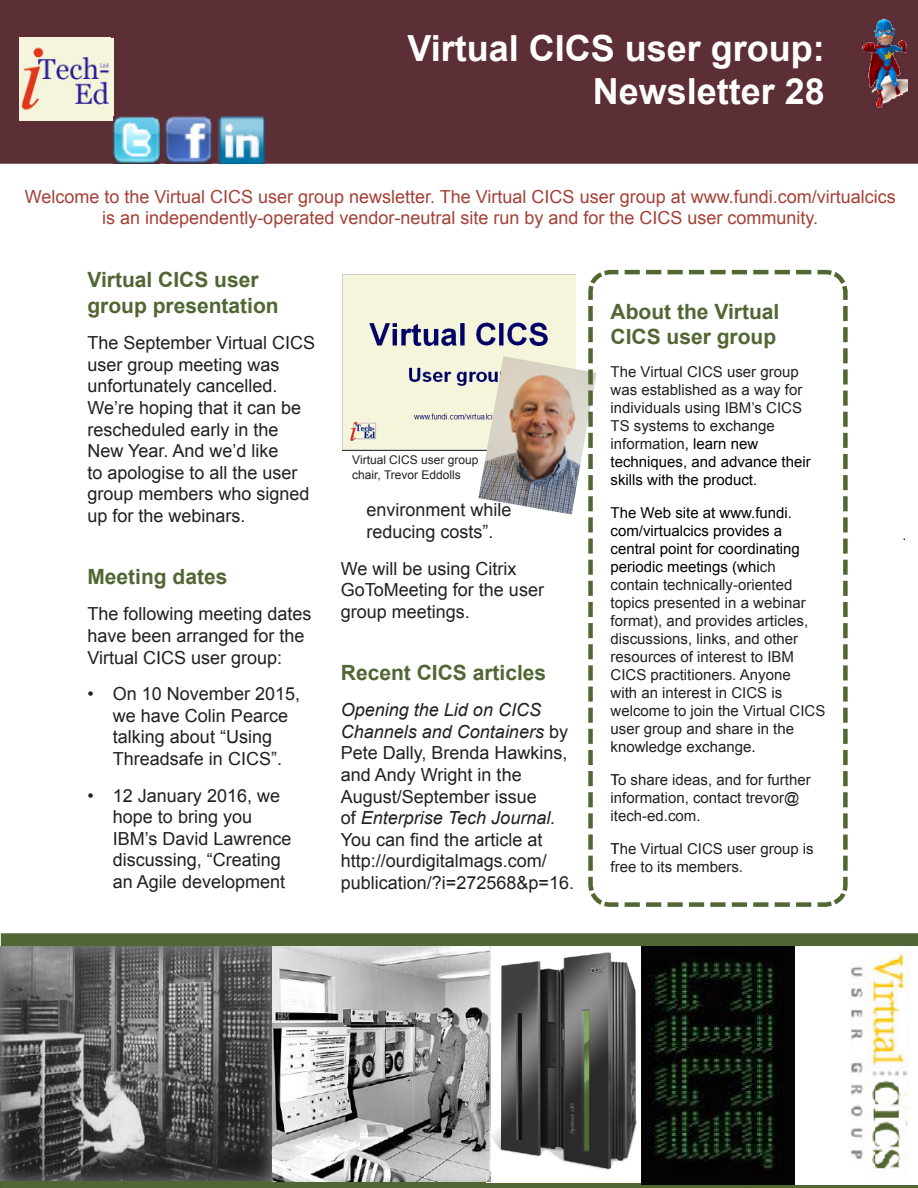
<style>
.page{position:relative;width:918px;height:1188px;background:#fff}
.page>*{position:absolute;margin:0;border:0;box-sizing:border-box;transform-origin:0 0}
.t1{font:700 36px "Arial";color:#fff}
.text{font:700 21px/25.2px "Arial";color:#526633}
.text-2{font:18px/21.6px "Arial";color:#231f20}
.blob{font:18px/21.6px "Arial";color:#231f20}
.text-3{font:18px/21.6px "Arial";color:#a44137;text-align:center}
.text-4{font:15px/18px "Arial";color:#231f20}
.text-5{font:12px/14.4px "Arial";color:#231f20}
.s1{font-style:italic}
.s2{color:#000}
</style>
<div class="page">
<div style="left:0;top:0;width:918px;height:164px;background:#5c2e36"></div>
<svg style="left:1px;top:933px;width:917px;height:255px;background:#566a39"></svg>
<img style="left:491px;top:946px;width:151px;height:236px">
<img style="left:0;top:946px;width:491px;height:236px">
<img style="left:642px;top:946px;width:276px;height:238px">
<img style="left:19px;top:37px;width:95px;height:83px">
<img style="left:861px;top:15px;width:47px;height:95px">
<img style="left:851px;top:950px;width:58px;height:228px">
<img style="left:219px;top:117px;width:46px;height:46px">
<img style="left:114px;top:116px;width:46px;height:48px">
<img style="left:166px;top:116px;width:46px;height:48px">
<img style="left:343px;top:274px;width:233px;height:176px">
<img style="left:478px;top:356px;width:108px;height:158px">
<svg style="left:586px;top:269px;width:262px;height:638px"></svg>
<p class="t1" style="left:407px;top:24px;width:419px">Virtual CICS user group:</p>
<p class="t1" style="left:593px;top:68px;width:234px">Newsletter 28</p>
<p class="text-3" style="left:25px;top:186px;width:873px">Welcome to the Virtual CICS user group newsletter. The Virtual CICS user group at www.fundi.com/virtualcics is an independently-operated vendor-neutral site run by and for the CICS user community.</p>
<p class="text" style="left:87px;top:268px;width:193px">Virtual CICS user group presentation</p>
<p class="text-2" style="left:87px;top:332px;width:229px">The September Virtual CICS user group meeting was unfortunately cancelled.<br>We’re hoping that it can be rescheduled early in the<br>New Year. And we’d like<br>to apologise to all the user group members who signed up for the webinars.</p>
<p class="text" style="left:87px;top:564px;width:142px">Meeting dates</p>
<p class="text-2" style="left:87px;top:603px;width:226px">The following meeting dates have been arranged for the<br>Virtual CICS user group:</p>
<p class="blob" style="left:113px;top:683px;width:189px;text-indent:-26px">• On 10 November 2015, we have Colin Pearce talking about “Using<br>Threadsafe in CICS”.</p>
<p class="blob" style="left:113px;top:785px;width:180px;text-indent:-26px">• 12 January 2016, we hope to bring you<br>IBM’s David Lawrence discussing, “Creating an Agile development</p>
<p class="text-5" style="left:352px;top:453px;width:128px">Virtual CICS user group chair, Trevor Eddolls</p>
<p class="blob" style="left:366px;top:499px;width:147px">environment while reducing costs”.</p>
<p class="text-2" style="left:341px;top:558px;width:205px">We will be using Citrix<br>GoToMeeting for the user group meetings.</p>
<p class="text" style="left:341px;top:660px;width:207px">Recent CICS articles</p>
<p class="text-2" style="left:341px;top:699px;width:235px"><span class="s1">Opening the Lid on CICS<br>Channels and Containers</span> by<br>Pete Dally, Brenda Hawkins, and Andy Wright in the<br>August/September issue<br>of <span class="s1">Enterprise Tech Journal.<br></span>You can find the article at http://ourdigitalmags.com/ publication/?i=272568&amp;p=16.</p>
<p class="text" style="left:611px;top:300px;width:170px">About the Virtual<br>CICS user group</p>
<p class="text-4" style="left:611px;top:363px;width:202px">The Virtual CICS user group was established as a way for individuals using IBM’s CICS<br>TS systems to exchange information<span class="s2">, learn new techniques, and advance their skills with the product.</span></p>
<p class="text-4" style="left:611px;top:504px;width:216px"><span class="s2">The Web site at www.fundi. com/virtualcics provides a central point for coordinating periodic meetings (whi</span>ch contain technically-oriented topics presented in a webinar format), and provides articles, discussions, links, and other resources of interest to IBM<br>CICS practitioners. Anyone<br>with an interest in CICS is welcome to join the Virtual CICS user group and share in the knowledge exchange<span class="s2">.</span></p>
<p class="text-4" style="left:611px;top:771px;width:202px"><span class="s2">T</span>o share ideas, and for further information, contact trevor@ itech-ed.com<span class="s2">.</span></p>
<p class="text-4" style="left:611px;top:840px;width:205px"><span class="s2">T</span>he Virtual CICS user group is free to its members.</p>
</div>
